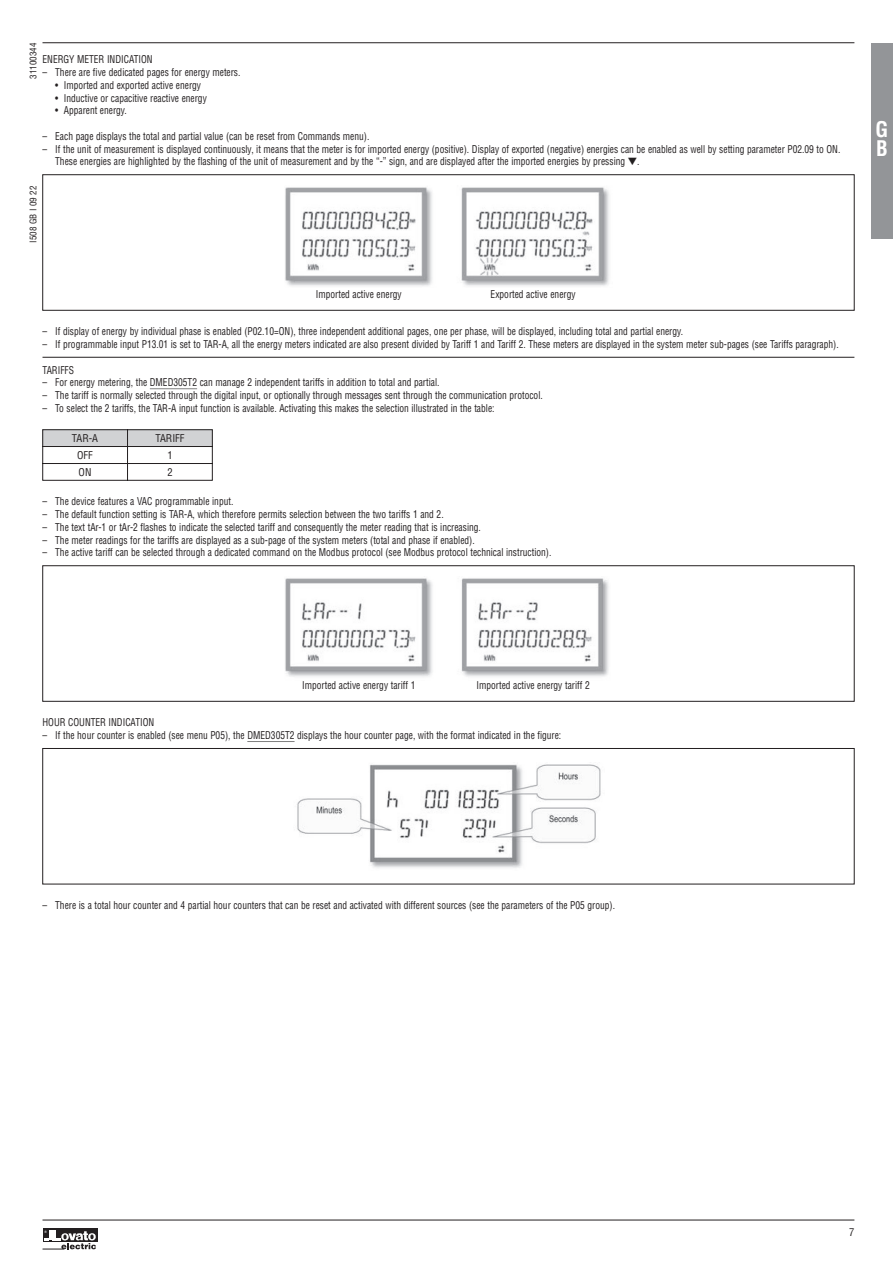
<style>
.page{position:relative;width:893px;height:1263px;background:#fff}
.page>*{position:absolute;margin:0;border:0;box-sizing:border-box;transform-origin:0 0}
.t1{font:700 condensed 21px/19px "Helvetica";color:#fff}
.t2{font:condensed 10.5px/12.8px "Helvetica";color:#231f20;scale:.9 1}
.t3{font:condensed 10.5px "Helvetica";color:#231f20}
.t4{font:condensed 9px "Helvetica";color:#231f20}
</style>
<div class="page">
<div style="left:871px;top:43px;width:22px;height:195px;background:#939598"></div>
<hr style="left:43px;top:42px;width:811px;height:1px;background:#231f20">
<hr style="left:43px;top:1220px;width:811px;height:1px;background:#231f20">
<div style="left:43px;top:1229px;width:55px;height:13px;background:#231f20"></div>
<svg style="left:43px;top:1231px;width:53px;height:19px"></svg>
<img style="left:285px;top:187px;width:324px;height:99px">
<div style="left:43px;top:175px;width:811px;height:136px;border:1px solid #231f20"></div>
<img style="left:285px;top:578px;width:324px;height:99px">
<div style="left:43px;top:566px;width:811px;height:136px;border:1px solid #231f20"></div>
<img style="left:297px;top:764px;width:304px;height:104px">
<div style="left:43px;top:748px;width:811px;height:136px;border:1px solid #231f20"></div>
<hr style="left:43px;top:357px;width:811px;height:1px;background:#231f20">
<svg style="left:42px;top:429px;width:171px;height:52px"></svg>
<hr style="left:247px;top:741px;width:48px;height:1px;background:#808080">
<hr style="left:150px;top:388px;width:47px;height:1px;background:#808080">
<p class="t4" style="left:30px;top:79px;width:37px;rotate:-90deg">31100344</p>
<p class="t2" style="left:43px;top:54px;width:124px">ENERGY METER INDICATION</p>
<p class="t2" style="left:43px;top:67px;width:221px">– There are five dedicated pages for energy meters.</p>
<p class="t2" style="left:55px;top:80px;width:164px">• Imported and exported active energy</p>
<p class="t2" style="left:55px;top:92px;width:170px">• Inductive or capacitive reactive energy</p>
<p class="t2" style="left:55px;top:105px;width:81px">• Apparent energy.</p>
<p class="t2" style="left:43px;top:131px;width:365px">– Each page displays the total and partial value (can be reset from Commands menu).</p>
<p class="t2" style="left:55px;top:143px;width:874px;text-indent:-13px">– If the unit of measurement is displayed continuously, it means that the meter is for imported energy (positive). Display of exported (negative) energies can be enabled as well by setting parameter P02.09 to ON.<br>These energies are highlighted by the flashing of the unit of measurement and by the “-” sign, and are displayed after the imported energies by pressing ▼.</p>
<p class="t4" style="left:30px;top:243px;width:58px;rotate:-90deg">I508 GB I 09 22</p>
<p class="t2" style="left:316px;top:289px;width:97px">Imported active energy</p>
<p class="t2" style="left:491px;top:289px;width:96px">Exported active energy</p>
<p class="t2" style="left:43px;top:326px;width:713px">– If display of energy by individual phase is enabled (P02.10=ON), three independent additional pages, one per phase, will be displayed, including total and partial energy.</p>
<p class="t2" style="left:43px;top:339px;width:886px">– If programmable input P13.01 is set to TAR-A, all the energy meters indicated are also present divided by Tariff 1 and Tariff 2. These meters are displayed in the system meter sub-pages (see Tariffs paragraph).</p>
<p class="t2" style="left:43px;top:364px;width:36px">TARIFFS</p>
<p class="t2" style="left:43px;top:377px;width:443px">– For energy metering, the DMED305T2 can manage 2 independent tariffs in addition to total and partial.</p>
<p class="t2" style="left:43px;top:390px;width:557px">– The tariff is normally selected through the digital input, or optionally through messages sent through the communication protocol.</p>
<p class="t2" style="left:43px;top:403px;width:504px">– To select the 2 tariffs, the TAR-A input function is available. Activating this makes the selection illustrated in the table:</p>
<p class="t3" style="left:72px;top:434px;width:28px">TAR-A</p>
<p class="t3" style="left:155px;top:434px;width:31px">TARIFF</p>
<p class="t3" style="left:77px;top:451px;width:17px">OFF</p>
<p class="t3" style="left:167px;top:451px;width:7px">1</p>
<p class="t3" style="left:79px;top:468px;width:14px">ON</p>
<p class="t3" style="left:167px;top:468px;width:7px">2</p>
<p class="t2" style="left:43px;top:496px;width:214px">– The device features a VAC programmable input.</p>
<p class="t2" style="left:43px;top:509px;width:447px">– The default function setting is TAR-A, which therefore permits selection between the two tariffs 1 and 2.</p>
<p class="t2" style="left:43px;top:522px;width:489px">– The text tAr-1 or tAr-2 flashes to indicate the selected tariff and consequently the meter reading that is increasing.</p>
<p class="t2" style="left:43px;top:534px;width:482px">– The meter readings for the tariffs are displayed as a sub-page of the system meters (total and phase if enabled).</p>
<p class="t2" style="left:43px;top:547px;width:567px">– The active tariff can be selected through a dedicated command on the Modbus protocol (see Modbus protocol technical instruction).</p>
<h1 class="t1" style="left:875px;top:121px;width:14px">G<br>B</h1>
<p class="t2" style="left:302px;top:680px;width:127px">Imported active energy tariff 1</p>
<p class="t2" style="left:476px;top:680px;width:127px">Imported active energy tariff 2</p>
<p class="t2" style="left:43px;top:717px;width:126px">HOUR COUNTER INDICATION</p>
<p class="t2" style="left:43px;top:730px;width:578px">– If the hour counter is enabled (see menu P05), the DMED305T2 displays the hour counter page, with the format indicated in the figure:</p>
<p class="t2" style="left:43px;top:900px;width:638px">– There is a total hour counter and 4 partial hour counters that can be reset and activated with different sources (see the parameters of the P05 group).</p>
<p class="t3" style="left:849px;top:1229px;width:7px">7</p>
</div>
